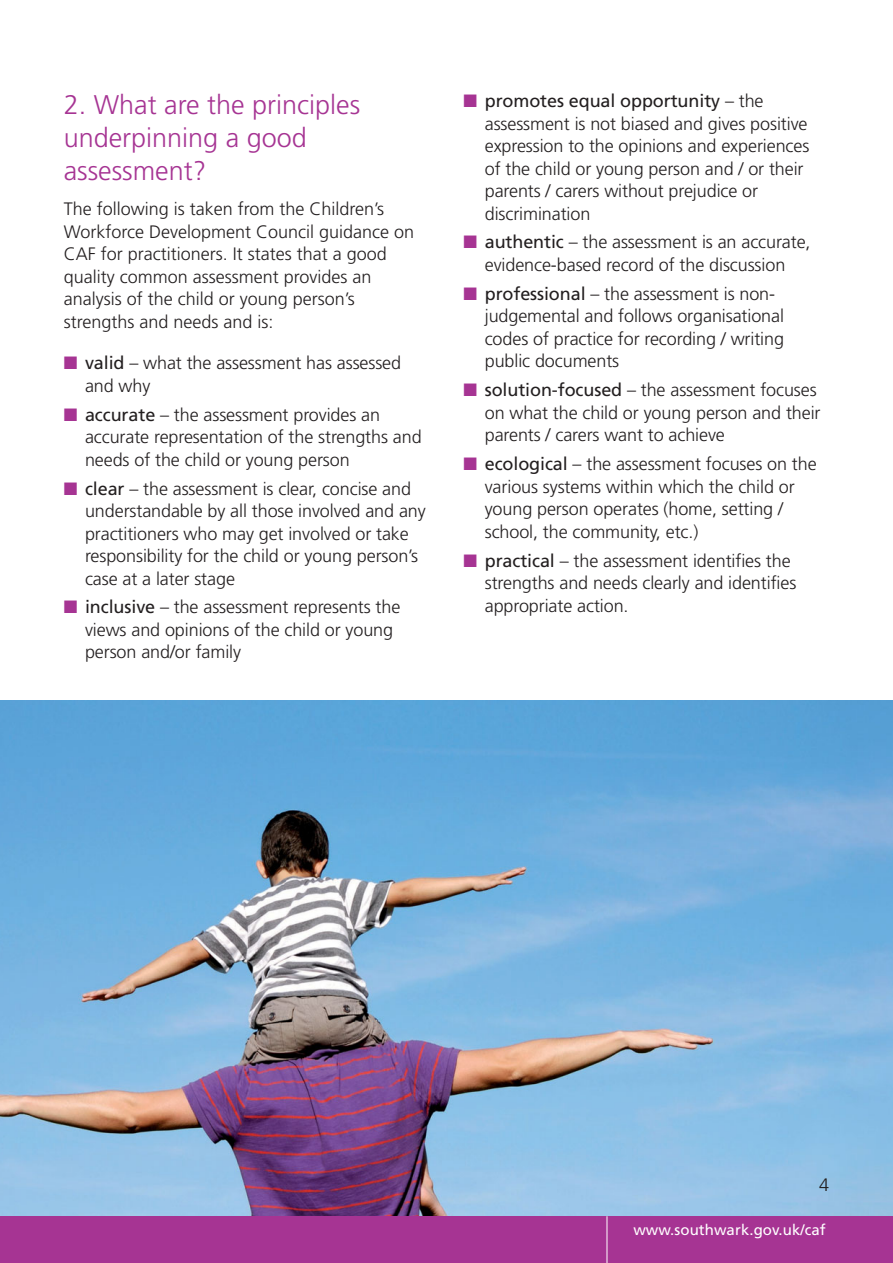
<style>
.page{position:relative;width:893px;height:1263px;background:#fff}
.page>*{position:absolute;margin:0;border:0;box-sizing:border-box;transform-origin:0 0}
.t1{font:300 27px/33px "Frutiger";color:#a63493}
.t2{font:300 18px/22.5px "Frutiger";letter-spacing:-.005em;color:#231f20}
.t3{font:15px "Frutiger";letter-spacing:.005em;color:#fff}
.s1{color:#a63493}
.s2{font-weight:400}
</style>
<div class="page">
<img style="left:0;top:700px;width:893px;height:516px">
<div style="left:0;top:1216px;width:893px;height:47px;background:#a63493"></div>
<hr style="left:607px;top:1216px;width:1px;height:47px;background:#fff">
<h1 class="t1" style="left:64px;top:90px;width:298px">2. What are the principles underpinning a good assessment?</h1>
<p class="t2" style="left:64px;top:199px;width:352px">The following is taken from the Children’s Workforce Development Council guidance on CAF for practitioners. It states that a good quality common assessment provides an analysis of the child or young person’s strengths and needs and is:</p>
<p class="t2" style="left:85px;top:353px;width:318px;text-indent:-21px"><span class="s1">■</span> <span class="s2">valid</span> – what the assessment has assessed and why</p>
<p class="t2" style="left:85px;top:404px;width:338px;text-indent:-21px"><span class="s1">■</span> <span class="s2">accurate</span> – the assessment provides an accurate representation of the strengths and needs of the child or young person</p>
<p class="t2" style="left:85px;top:478px;width:342px;text-indent:-21px"><span class="s1">■</span> <span class="s2">clear</span> – the assessment is clear, concise and understandable by all those involved and any practitioners who may get involved or take responsibility for the child or young person’s case at a later stage</p>
<p class="t2" style="left:85px;top:597px;width:317px;text-indent:-21px"><span class="s1">■</span> <span class="s2">inclusive</span> – the assessment represents the views and opinions of the child or young person and/or family</p>
<p class="t2" style="left:485px;top:91px;width:326px;text-indent:-21px"><span class="s1">■</span> <span class="s2">promotes equal opportunity</span> – the assessment is not biased and gives positive expression to the opinions and experiences of the child or young person and / or their parents / carers without prejudice or discrimination</p>
<p class="t2" style="left:463px;top:232px;width:349px;text-align:center"><span class="s1">■</span> <span class="s2">authentic</span> – the assessment is an accurate, evidence-based record of the discussion</p>
<p class="t2" style="left:485px;top:284px;width:301px;text-indent:-21px"><span class="s1">■</span> <span class="s2">professional</span> – the assessment is non&shy;judgemental and follows organisational codes of practice for recording / writing public documents</p>
<p class="t2" style="left:485px;top:380px;width:337px;text-indent:-21px"><span class="s1">■</span> <span class="s2">solution-focused</span> – the assessment focuses on what the child or young person and their parents / carers want to achieve</p>
<p class="t2" style="left:485px;top:454px;width:333px;text-indent:-21px"><span class="s1">■</span> <span class="s2">ecological</span> – the assessment focuses on the various systems within which the child or young person operates (home, setting / school, the community, etc.)</p>
<p class="t2" style="left:485px;top:550px;width:313px;text-indent:-21px"><span class="s1">■</span> <span class="s2">practical</span> – the assessment identifies the strengths and needs clearly and identifies appropriate action.</p>
<p class="t2" style="left:819px;top:1175px;width:12px">4</p>
<p class="t3" style="left:633px;top:1224px;width:194px">www.southwark.gov.uk/caf</p>
</div>
